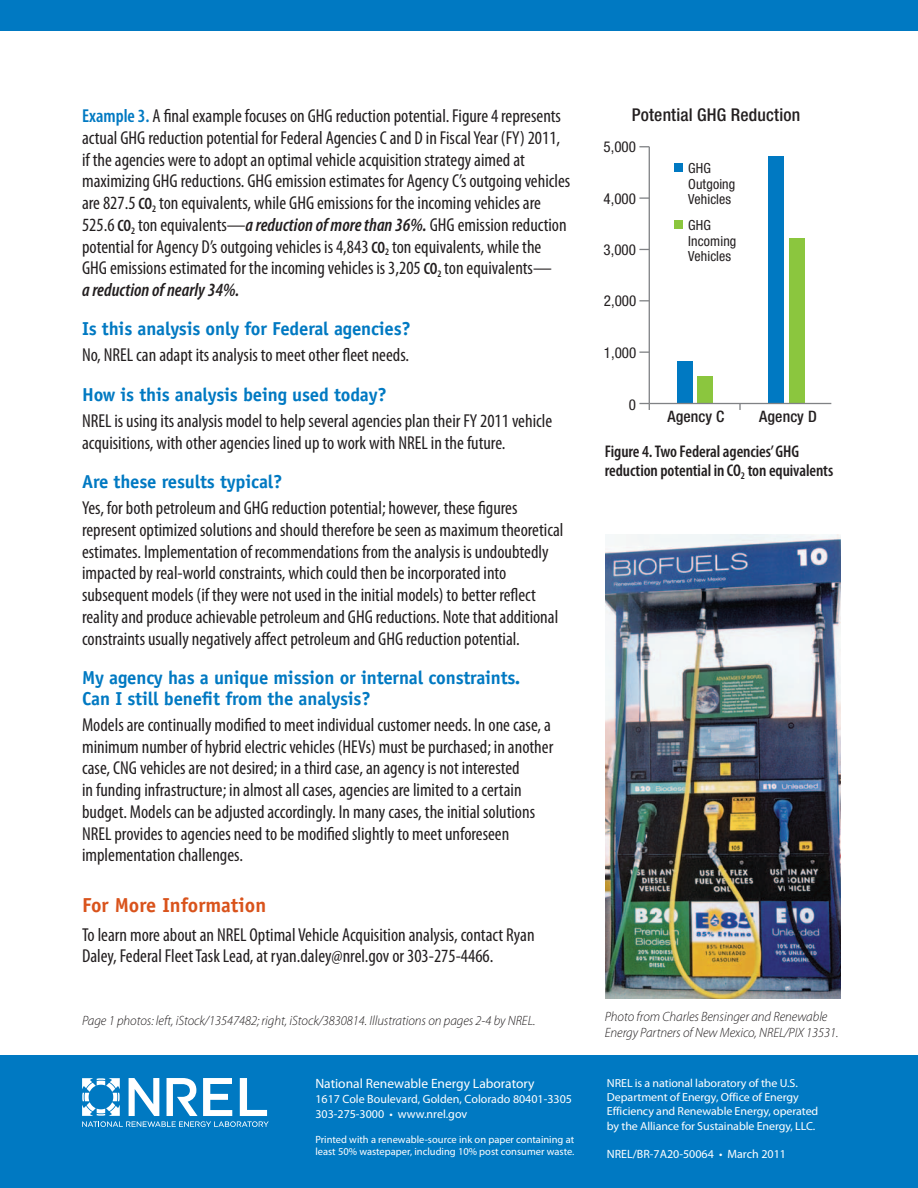
<style>
.page{position:relative;width:918px;height:1188px;background:#fff}
.page>*{position:absolute;margin:0;border:0;box-sizing:border-box;transform-origin:0 0}
.hed{font:700 20.25px "Officina Sans Std";color:#d9531c}
.text_-_myriad{font:condensed 18.75px/21.8px "Myriad Pro";color:#231f20}
.subhed2{font:700 18.75px/21px "Officina Sans Std";letter-spacing:-.01em;color:#0079c2}
.t1{font:500 condensed 17.7px "Helvetica Neue LT Std";letter-spacing:.01em;color:#231f20}
.figure_caption{font:600 condensed 16.95px/19px "Myriad Pro";letter-spacing:-.005em;color:#231f20}
.t2{font:500 condensed 15.75px "Helvetica Neue LT Std";letter-spacing:.01em;color:#231f20}
.t3{font:condensed 15px "Helvetica Neue LT Std";color:#231f20}
.t4{font:condensed 13.95px/15.5px "Helvetica Neue LT Std";letter-spacing:.01em;color:#231f20}
.photo_credit{font:italic 300 13.5px/15.8px "Myriad Pro";letter-spacing:-.005em;color:#231f20}
.boiler_info{font:13.5px "Myriad Pro";color:#fff}
.boiler_info-2{font:12px/15px "Myriad Pro";color:#fff}
.NREL_IS_Text{font:11.7px/14.2px "Myriad Pro";letter-spacing:-.005em;color:#fff}
.boiler_info-3{font:10.5px/12.8px "Myriad Pro";color:#fff}
.s1{font-weight:600;color:#0079c2}
.s2{font-weight:600;font-size:16.5px}
.s3{font-weight:600;font-style:italic}
</style>
<div class="page">
<div style="left:0;top:1055px;width:918px;height:133px;background:#0079c2"></div>
<svg style="left:82px;top:1078px;width:187px;height:49px"></svg>
<div style="left:697px;top:376px;width:15px;height:27px;background:#8bc63e"></div>
<div style="left:789px;top:238px;width:16px;height:165px;background:#8bc63e"></div>
<div style="left:678px;top:361px;width:15px;height:42px;background:#0079c2"></div>
<div style="left:768px;top:156px;width:16px;height:247px;background:#0079c2"></div>
<hr style="left:649px;top:403px;width:182px;height:1px;background:#808285">
<svg style="left:739px;top:404px;width:2px;height:6px"></svg>
<hr style="left:649px;top:147px;width:1px;height:257px;background:#808285">
<svg style="left:639px;top:403px;width:11px;height:7px"></svg>
<svg style="left:639px;top:197px;width:10px;height:2px"></svg>
<div style="left:674px;top:221px;width:9px;height:8px;background:#8bc63e"></div>
<div style="left:674px;top:164px;width:9px;height:8px;background:#0079c2"></div>
<img style="left:605px;top:534px;width:235px;height:465px">
<div style="left:0;top:0;width:918px;height:31px;background:#0079c2"></div>
<p class="text_-_myriad" style="left:82px;top:105px;width:490px"><span class="s1">Example 3.</span> A final example focuses on GHG reduction potential. Figure 4 represents actual GHG reduction potential for Federal Agencies C and D in Fiscal Year (FY) 2011, if the agencies were to adopt an optimal vehicle acquisition strategy aimed at maximizing GHG reductions. GHG emission estimates for Agency C’s outgoing vehicles are 827.5 <span class="s2">CO</span><sub>2</sub> ton equivalents, while GHG emissions for the incoming vehicles are 525.6 <span class="s2">CO</span><sub>2</sub> ton equivalents—<span class="s3">a reduction of more than 36%.</span> GHG emission reduction potential for Agency D’s outgoing vehicles is 4,843 <span class="s2">CO</span><sub>2</sub> ton equivalents, while the GHG emissions estimated for the incoming vehicles is 3,205 <span class="s2">CO</span><sub>2</sub> ton equivalents—<br><span class="s3">a reduction of nearly 34%.</span></p>
<p class="subhed2" style="left:82px;top:318px;width:330px">Is this analysis only for Federal agencies?</p>
<p class="text_-_myriad" style="left:82px;top:344px;width:329px">No, NREL can adapt its analysis to meet other fleet needs.</p>
<p class="subhed2" style="left:82px;top:384px;width:306px">How is this analysis being used today?</p>
<p class="text_-_myriad" style="left:82px;top:410px;width:472px">NREL is using its analysis model to help several agencies plan their FY 2011 vehicle acquisitions, with other agencies lined up to work with NREL in the future.</p>
<p class="subhed2" style="left:82px;top:471px;width:202px">Are these results typical?</p>
<p class="text_-_myriad" style="left:82px;top:497px;width:483px">Yes, for both petroleum and GHG reduction potential; however, these figures represent optimized solutions and should therefore be seen as maximum theoretical estimates. Implementation of recommendations from the analysis is undoubtedly impacted by real-world constraints, which could then be incorporated into subsequent models (if they were not used in the initial models) to better reflect reality and produce achievable petroleum and GHG reductions. Note that additional constraints usually negatively affect petroleum and GHG reduction potential.</p>
<p class="subhed2" style="left:82px;top:667px;width:440px">My agency has a unique mission or internal constraints.<br>Can I still benefit from the analysis?</p>
<p class="text_-_myriad" style="left:82px;top:714px;width:473px">Models are continually modified to meet individual customer needs. In one case, a minimum number of hybrid electric vehicles (HEVs) must be purchased; in another case, CNG vehicles are not desired; in a third case, an agency is not interested<br>in funding infrastructure; in almost all cases, agencies are limited to a certain budget. Models can be adjusted accordingly. In many cases, the initial solutions NREL provides to agencies need to be modified slightly to meet unforeseen implementation challenges.</p>
<p class="hed" style="left:82px;top:893px;width:186px">For More Information</p>
<p class="text_-_myriad" style="left:82px;top:923px;width:454px">To learn more about an NREL Optimal Vehicle Acquisition analysis, contact Ryan<br>Daley, Federal Fleet Task Lead, at ryan.daley@nrel.gov or 303-275-4466.</p>
<p class="photo_credit" style="left:82px;top:1013px;width:455px">Page 1 photos: left, iStock/13547482; right, iStock/3830814. Illustrations on pages 2-4 by NREL.</p>
<p class="boiler_info" style="left:315px;top:1075px;width:221px">National Renewable Energy Laboratory</p>
<p class="boiler_info-2" style="left:315px;top:1091px;width:258px">1617 Cole Boulevard, Golden, Colorado 80401-3305<br>303-275-3000 • www.nrel.gov</p>
<p class="boiler_info-3" style="left:315px;top:1133px;width:261px">Printed with a renewable-source ink on paper containing at least 50% wastepaper, including 10% post consumer waste.</p>
<p class="t1" style="left:632px;top:104px;width:170px">Potential GHG Reduction</p>
<p class="t3" style="left:604px;top:138px;width:34px">5,000</p>
<p class="t3" style="left:604px;top:190px;width:34px">4,000</p>
<p class="t3" style="left:604px;top:241px;width:34px">3,000</p>
<p class="t3" style="left:604px;top:292px;width:34px">2,000</p>
<p class="t3" style="left:604px;top:344px;width:34px">1,000</p>
<p class="t3" style="left:629px;top:396px;width:9px">0</p>
<p class="t4" style="left:688px;top:160px;width:49px">GHG<br>Outgoing<br>Vehicles</p>
<p class="t4" style="left:688px;top:218px;width:50px">GHG<br>Incoming<br>Vehicles</p>
<p class="t2" style="left:667px;top:407px;width:59px">Agency C</p>
<p class="t2" style="left:759px;top:407px;width:59px">Agency D</p>
<p class="figure_caption" style="left:605px;top:441px;width:230px">Figure 4. Two Federal agencies’ GHG reduction potential in CO<sub>2</sub> ton equivalents</p>
<p class="photo_credit" style="left:605px;top:1009px;width:235px">Photo from Charles Bensinger and Renewable<br>Energy Partners of New Mexico, NREL/PIX 13531.</p>
<p class="NREL_IS_Text" style="left:607px;top:1076px;width:213px">NREL is a national laboratory of the U.S.<br>Department of Energy, Office of Energy Efficiency and Renewable Energy, operated by the Alliance for Sustainable Energy, LLC.</p>
<p class="boiler_info-2" style="left:607px;top:1146px;width:181px">NREL/BR-7A20-50064 • March 2011</p>
</div>
